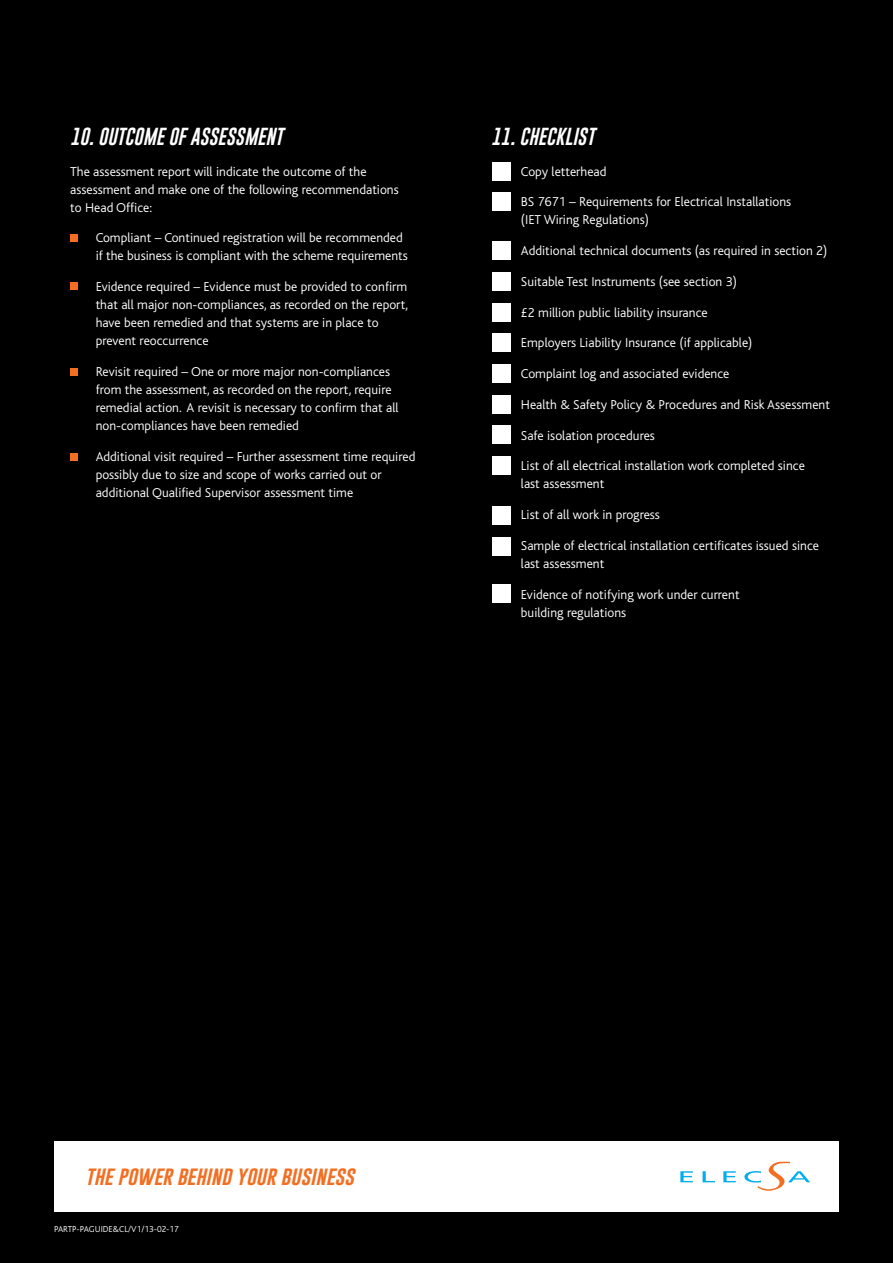
<style>
.page{position:relative;width:893px;height:1263px;background:#000}
.page>*{position:absolute;margin:0;border:0;box-sizing:border-box;transform-origin:0 0}
.t1{font:italic 19.5px "Gobold";color:#f36e21}
.t2{font:italic 18px "Gobold";color:#fff}
.t3{font:300 13.5px/18px "Bliss";color:#fff}
.t4{font:300 9px "Bliss";color:#fff}
</style>
<div class="page">
<div style="left:70px;top:234px;width:7px;height:8px;background:#f36e21"></div>
<div style="left:70px;top:453px;width:7px;height:8px;background:#f36e21"></div>
<div style="left:70px;top:368px;width:7px;height:8px;background:#f36e21"></div>
<div style="left:70px;top:283px;width:7px;height:7px;background:#f36e21"></div>
<div style="left:493px;top:162px;width:18px;height:18px;background:#fff"></div>
<div style="left:493px;top:192px;width:18px;height:18px;background:#fff"></div>
<div style="left:493px;top:241px;width:18px;height:18px;background:#fff"></div>
<div style="left:493px;top:273px;width:18px;height:18px;background:#fff"></div>
<div style="left:493px;top:303px;width:18px;height:18px;background:#fff"></div>
<div style="left:493px;top:334px;width:18px;height:18px;background:#fff"></div>
<div style="left:493px;top:365px;width:18px;height:18px;background:#fff"></div>
<div style="left:493px;top:395px;width:18px;height:18px;background:#fff"></div>
<div style="left:493px;top:426px;width:18px;height:18px;background:#fff"></div>
<div style="left:493px;top:457px;width:18px;height:18px;background:#fff"></div>
<div style="left:493px;top:506px;width:18px;height:18px;background:#fff"></div>
<div style="left:493px;top:537px;width:18px;height:18px;background:#fff"></div>
<div style="left:493px;top:585px;width:18px;height:18px;background:#fff"></div>
<div style="left:54px;top:1141px;width:785px;height:71px;background:#fff"></div>
<svg style="left:680px;top:1171px;width:13px;height:11px"></svg>
<svg style="left:703px;top:1171px;width:12px;height:11px"></svg>
<svg style="left:723px;top:1171px;width:13px;height:11px"></svg>
<svg style="left:744px;top:1162px;width:66px;height:29px"></svg>
<h2 class="t2" style="left:70px;top:125px;width:214px">10. OUTCOME OF ASSESSMENT</h2>
<p class="t3" style="left:70px;top:162px;width:330px">The assessment report will indicate the outcome of the assessment and make one of the following recommendations to Head Office:</p>
<p class="t3" style="left:96px;top:229px;width:314px">Compliant – Continued registration will be recommended if the business is compliant with the scheme requirements</p>
<p class="t3" style="left:96px;top:278px;width:314px">Evidence required – Evidence must be provided to confirm that all major non-compliances, as recorded on the report, have been remedied and that systems are in place to prevent reoccurrence</p>
<p class="t3" style="left:96px;top:363px;width:304px">Revisit required – One or more major non-compliances from the assessment, as recorded on the report, require remedial action. A revisit is necessary to confirm that all non-compliances have been remedied</p>
<p class="t3" style="left:96px;top:447px;width:321px">Additional visit required – Further assessment time required possibly due to size and scope of works carried out or additional Qualified Supervisor assessment time</p>
<h2 class="t2" style="left:491px;top:125px;width:105px">11. CHECKLIST</h2>
<p class="t3" style="left:521px;top:162px;width:87px">Copy letterhead</p>
<p class="t3" style="left:521px;top:193px;width:272px">BS 7671 – Requirements for Electrical Installations (IET Wiring Regulations)</p>
<p class="t3" style="left:521px;top:242px;width:308px">Additional technical documents (as required in section 2)</p>
<p class="t3" style="left:521px;top:273px;width:217px">Suitable Test Instruments (see section 3)</p>
<p class="t3" style="left:521px;top:303px;width:188px">£2 million public liability insurance</p>
<p class="t3" style="left:521px;top:334px;width:233px">Employers Liability Insurance (if applicable)</p>
<p class="t3" style="left:521px;top:365px;width:210px">Complaint log and associated evidence</p>
<p class="t3" style="left:521px;top:396px;width:311px">Health &amp; Safety Policy &amp; Procedures and Risk Assessment</p>
<p class="t3" style="left:521px;top:426px;width:136px">Safe isolation procedures</p>
<p class="t3" style="left:521px;top:457px;width:285px">List of all electrical installation work completed since last assessment</p>
<p class="t3" style="left:521px;top:506px;width:141px">List of all work in progress</p>
<p class="t3" style="left:521px;top:537px;width:300px">Sample of electrical installation certificates issued since last assessment</p>
<p class="t3" style="left:521px;top:585px;width:220px">Evidence of notifying work under current building regulations</p>
<h1 class="t1" style="left:85px;top:1163px;width:271px">the power behind your business</h1>
<p class="t4" style="left:54px;top:1224px;width:126px">PARTP-PAGUIDE&amp;CL/V1/13-02-17</p>
</div>
